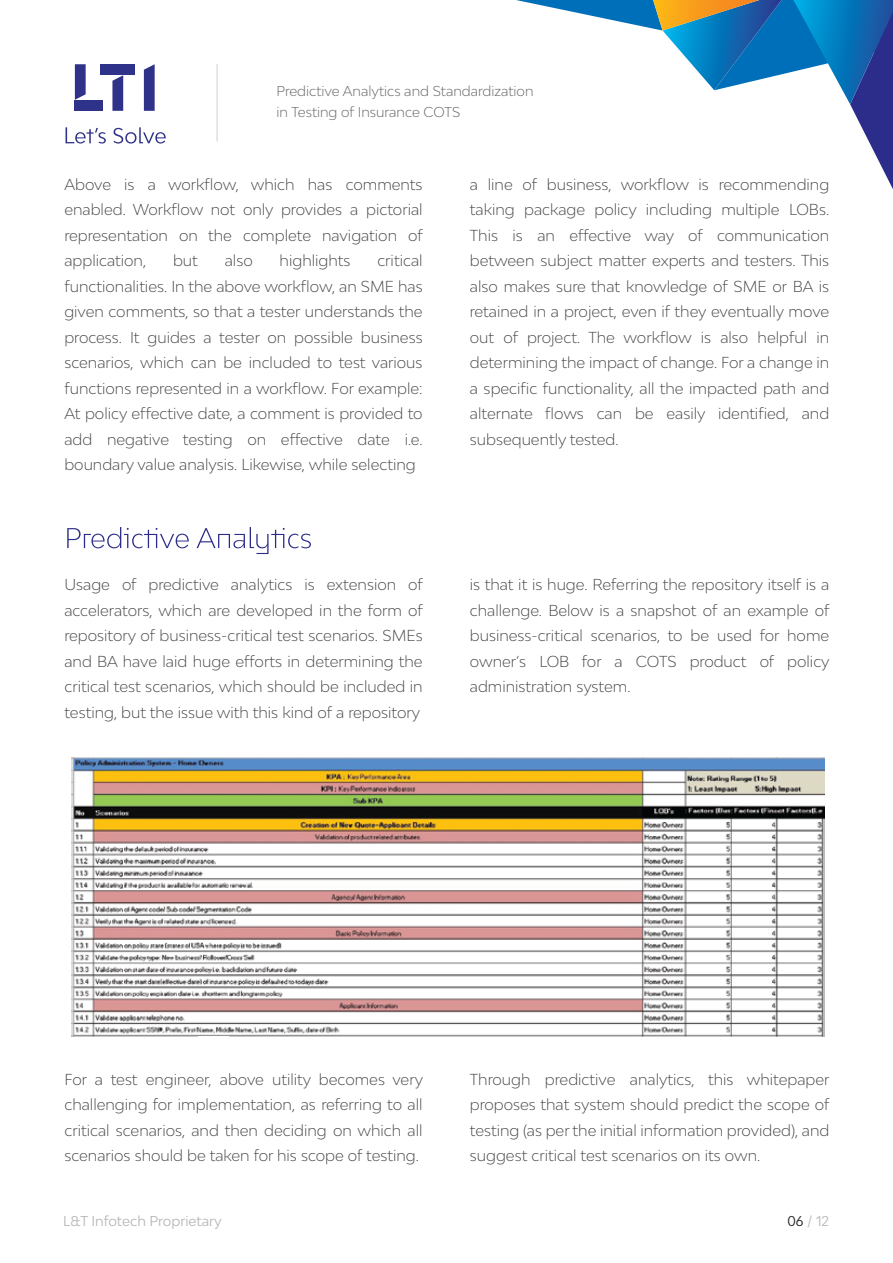
<style>
.page{position:relative;width:893px;height:1263px;background:#fff}
.page>*{position:absolute;margin:0;border:0;box-sizing:border-box;transform-origin:0 0}
.t1{font:300 15px/25.5px "Bw Modelica";color:#414042;text-align:justify}
.t2{font:300 13.5px/21px "Bw Modelica";color:#5c5c5c}
.t3{font:13.5px "Bw Modelica";color:#b5b5b6}
.t4{font:13.5px "Bw Modelica";color:#b7b7b7}
.s1{color:#231f20}
</style>
<div class="page">
<svg style="left:516px;top:0;width:377px;height:189px"></svg>
<hr style="left:217px;top:64px;width:1px;height:77px;background:#cfcfce">
<svg style="left:67px;top:527px;width:244px;height:27px"></svg>
<img style="left:71px;top:757px;width:753px;height:279px">
<svg style="left:75px;top:64px;width:11px;height:36px"></svg>
<div style="left:75px;top:100px;width:28px;height:11px;background:#2e3288"></div>
<div style="left:101px;top:64px;width:34px;height:11px;background:#2e3288"></div>
<svg style="left:112px;top:75px;width:11px;height:36px"></svg>
<svg style="left:144px;top:64px;width:11px;height:47px"></svg>
<svg style="left:66px;top:127px;width:100px;height:17px"></svg>
<p class="t2" style="left:277px;top:81px;width:258px">Predictive Analytics and Standardization in Testing of Insurance COTS</p>
<p class="t1" style="left:64px;top:171px;width:360px">Above is a workflow, which has comments enabled. Workflow not only provides a pictorial representation on the complete navigation of application,</p>
<p class="t1" style="left:64px;top:248px;width:360px;text-indent:313px">critical functionalities. In the above workflow, an SME has given comments, so that a tester understands the process. It guides a tester on possible business scenarios, which can be included to test various functions represented in a workflow. For example:<br>At policy effective date, a comment is provided to add negative testing on effective date i.e. boundary value analysis. Likewise, while selecting</p>
<p class="t1" style="left:173px;top:248px;width:26px">but</p>
<p class="t1" style="left:225px;top:248px;width:30px">also</p>
<p class="t1" style="left:280px;top:248px;width:72px">highlights</p>
<p class="t1" style="left:470px;top:171px;width:361px">a line of business, workflow is recommending taking package policy including multiple LOBs.<br>This is an effective way of communication between subject matter experts and testers. This also makes sure that knowledge of SME or BA is retained in a project, even if they eventually move out of project. The workflow is also helpful in determining the impact of change. For a change in a specific functionality, all the impacted path and alternate flows can be easily identified, and subsequently tested.</p>
<p class="t1" style="left:64px;top:572px;width:360px">Usage of predictive analytics is extension of accelerators, which are developed in the form of repository of business-critical test scenarios. SMEs and BA have laid huge efforts in determining the critical test scenarios, which should be included in testing, but the issue with this kind of a repository</p>
<p class="t1" style="left:470px;top:572px;width:361px">is that it is huge. Referring the repository itself is a challenge. Below is a snapshot of an example of business-critical scenarios, to be used for home owner’s LOB for a COTS product of policy administration system.</p>
<p class="t1" style="left:64px;top:1066px;width:360px">For a test engineer, above utility becomes very challenging for implementation, as referring to all critical scenarios, and then deciding on which all scenarios should be taken for his scope of testing.</p>
<p class="t1" style="left:470px;top:1066px;width:361px">Through predictive analytics, this whitepaper proposes that system should predict the scope of testing (as per the initial information provided), and suggest critical test scenarios on its own.</p>
<p class="t3" style="left:63px;top:1212px;width:160px">L&amp;T Infotech Proprietary</p>
<p class="t4" style="left:787px;top:1212px;width:43px"><span class="s1">06</span> / 12</p>
</div>
